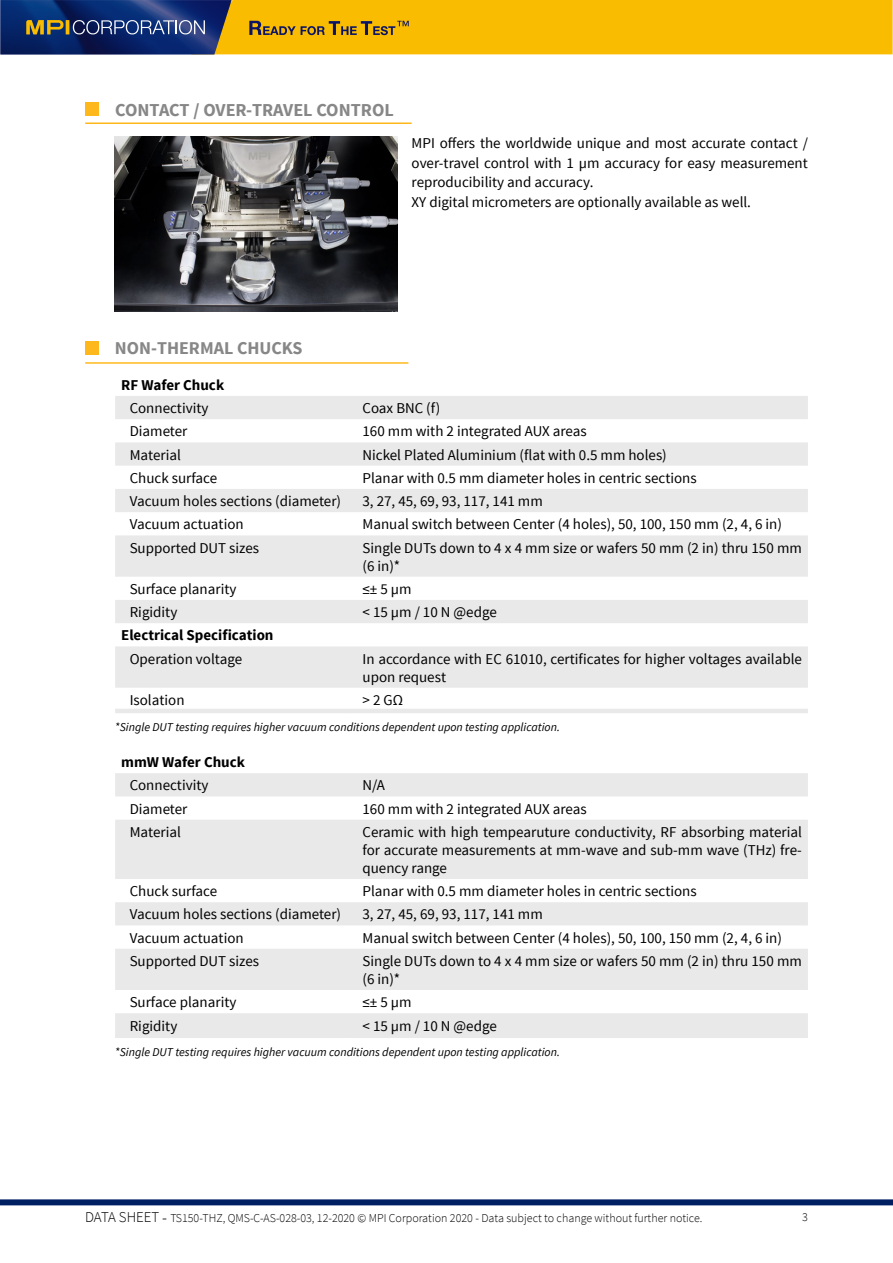
<style>
.page{position:relative;width:893px;height:1263px;background:#fff}
.page>*{position:absolute;margin:0;border:0;box-sizing:border-box;transform-origin:0 0}
.t1{font:700 18.15px "Source Sans Pro";color:#878787}
.t2{font:700 18px "Source Sans Pro";color:#878787}
.t3{font:15px/18px "Source Sans Pro";color:#000}
.t4{font:700 15px "Source Sans Pro";color:#000}
.t5{font:italic 12px "Source Sans Pro";color:#000}
.t6{font:300 12px "Source Sans Pro";color:#000}
.s1{font-size:15px}
.s2{font-size:16.5px}
</style>
<div class="page">
<svg style="left:0;top:0;width:893px;height:54px;background:#bf981d"></svg>
<div style="left:0;top:1199px;width:893px;height:6px;background:#001e62"></div>
<hr style="left:85px;top:122px;width:327px;height:2px;background:#ffb81c">
<div style="left:85px;top:102px;width:14px;height:14px;background:#ffb81c"></div>
<img style="left:115px;top:137px;width:282px;height:174px">
<svg style="left:115px;top:396px;width:693px;height:292px;fill:#e9e9e9"></svg>
<hr style="left:115px;top:709px;width:233px;height:4px;background:#e9e9e9">
<hr style="left:348px;top:709px;width:460px;height:4px;background:#e9e9e9">
<svg style="left:115px;top:773px;width:693px;height:262px;fill:#e9e9e9"></svg>
<hr style="left:115px;top:1035px;width:233px;height:3px;background:#e9e9e9">
<hr style="left:348px;top:1035px;width:460px;height:3px;background:#e9e9e9">
<hr style="left:85px;top:362px;width:323px;height:2px;background:#ffb81c">
<div style="left:85px;top:341px;width:14px;height:13px;background:#ffb81c"></div>
<p class="t1" style="left:115px;top:98px;width:280px">CONTACT / OVER-TRAVEL CONTROL</p>
<p class="t3" style="left:412px;top:134px;width:398px;line-height:19.5px">MPI offers the worldwide unique and most accurate contact / over-travel control with 1 µm accuracy for easy measurement reproducibility and accuracy.<br>XY digital micrometers are optionally available as well.</p>
<p class="t2" style="left:115px;top:337px;width:189px">NON-THERMAL CHUCKS</p>
<p class="t4" style="left:121px;top:375px;width:105px">RF Wafer Chuck</p>
<p class="t3" style="left:130px;top:399px;width:80px">Connectivity</p>
<p class="t3" style="left:362px;top:399px;width:79px">Coax BNC (f)</p>
<p class="t3" style="left:130px;top:423px;width:59px">Diameter</p>
<p class="t3" style="left:362px;top:423px;width:226px">160 mm with 2 integrated AUX areas</p>
<p class="t3" style="left:130px;top:446px;width:53px">Material</p>
<p class="t3" style="left:362px;top:446px;width:306px">Nickel Plated Aluminium (flat with 0.5 mm holes)</p>
<p class="t3" style="left:130px;top:469px;width:89px">Chuck surface</p>
<p class="t3" style="left:362px;top:469px;width:336px">Planar with 0.5 mm diameter holes in centric sections</p>
<p class="t3" style="left:130px;top:492px;width:213px">Vacuum holes sections (diameter)</p>
<p class="t3" style="left:362px;top:492px;width:182px">3, 27, 45, 69, 93, 117, 141 mm</p>
<p class="t3" style="left:130px;top:516px;width:116px">Vacuum actuation</p>
<p class="t3" style="left:362px;top:516px;width:421px">Manual switch between Center (4 holes), 50, 100, 150 mm (2, 4, 6 in)</p>
<p class="t3" style="left:130px;top:539px;width:131px">Supported DUT sizes</p>
<p class="t3" style="left:362px;top:539px;width:441px">Single DUTs down to 4 x 4 mm size or wafers 50 mm (2 in) thru 150 mm (6 in)*</p>
<p class="t3" style="left:130px;top:580px;width:108px">Surface planarity</p>
<p class="t3" style="left:362px;top:580px;width:51px">≤± 5 µm</p>
<p class="t3" style="left:130px;top:603px;width:49px">Rigidity</p>
<p class="t3" style="left:362px;top:603px;width:136px">&lt; 15 µm / 10 N @edge</p>
<p class="t4" style="left:121px;top:626px;width:154px">Electrical Specification</p>
<p class="t3" style="left:130px;top:650px;width:114px">Operation voltage</p>
<p class="t3" style="left:362px;top:650px;width:441px">In accordance with EC 61010, certificates for higher voltages available upon request</p>
<p class="t3" style="left:130px;top:691px;width:56px">Isolation</p>
<p class="t3" style="left:362px;top:691px;width:42px">&gt; 2 GΩ</p>
<p class="t5" style="left:115px;top:720px;width:447px">*Single DUT testing requires higher vacuum conditions dependent upon testing application.</p>
<p class="t4" style="left:121px;top:753px;width:125px">mmW Wafer Chuck</p>
<p class="t3" style="left:130px;top:777px;width:80px">Connectivity</p>
<p class="t3" style="left:362px;top:777px;width:24px">N/A</p>
<p class="t3" style="left:130px;top:800px;width:59px">Diameter</p>
<p class="t3" style="left:362px;top:800px;width:226px">160 mm with 2 integrated AUX areas</p>
<p class="t3" style="left:130px;top:823px;width:53px">Material</p>
<p class="t3" style="left:362px;top:823px;width:441px;text-align:justify">Ceramic with high tempearuture conductivity, RF absorbing material for accurate measurements at mm-wave and sub-mm wave (THz) fre&shy;quency range</p>
<p class="t3" style="left:130px;top:882px;width:89px">Chuck surface</p>
<p class="t3" style="left:362px;top:882px;width:336px">Planar with 0.5 mm diameter holes in centric sections</p>
<p class="t3" style="left:130px;top:906px;width:213px">Vacuum holes sections (diameter)</p>
<p class="t3" style="left:362px;top:906px;width:182px">3, 27, 45, 69, 93, 117, 141 mm</p>
<p class="t3" style="left:130px;top:929px;width:116px">Vacuum actuation</p>
<p class="t3" style="left:362px;top:929px;width:421px">Manual switch between Center (4 holes), 50, 100, 150 mm (2, 4, 6 in)</p>
<p class="t3" style="left:130px;top:952px;width:131px">Supported DUT sizes</p>
<p class="t3" style="left:362px;top:952px;width:441px">Single DUTs down to 4 x 4 mm size or wafers 50 mm (2 in) thru 150 mm (6 in)*</p>
<p class="t3" style="left:130px;top:993px;width:108px">Surface planarity</p>
<p class="t3" style="left:362px;top:993px;width:51px">≤± 5 µm</p>
<p class="t3" style="left:130px;top:1017px;width:49px">Rigidity</p>
<p class="t3" style="left:362px;top:1017px;width:136px">&lt; 15 µm / 10 N @edge</p>
<p class="t5" style="left:115px;top:1044px;width:447px">*Single DUT testing requires higher vacuum conditions dependent upon testing application.</p>
<p class="t6" style="left:85px;top:1210px;width:619px"><span class="s1">DATA SHEET</span> <span class="s2">-</span> TS150-THZ, QMS-C-AS-028-03, 12-2020 © MPI Corporation 2020 - Data subject to change without further notice.</p>
<p class="t6" style="left:802px;top:1210px;width:7px">3</p>
</div>
